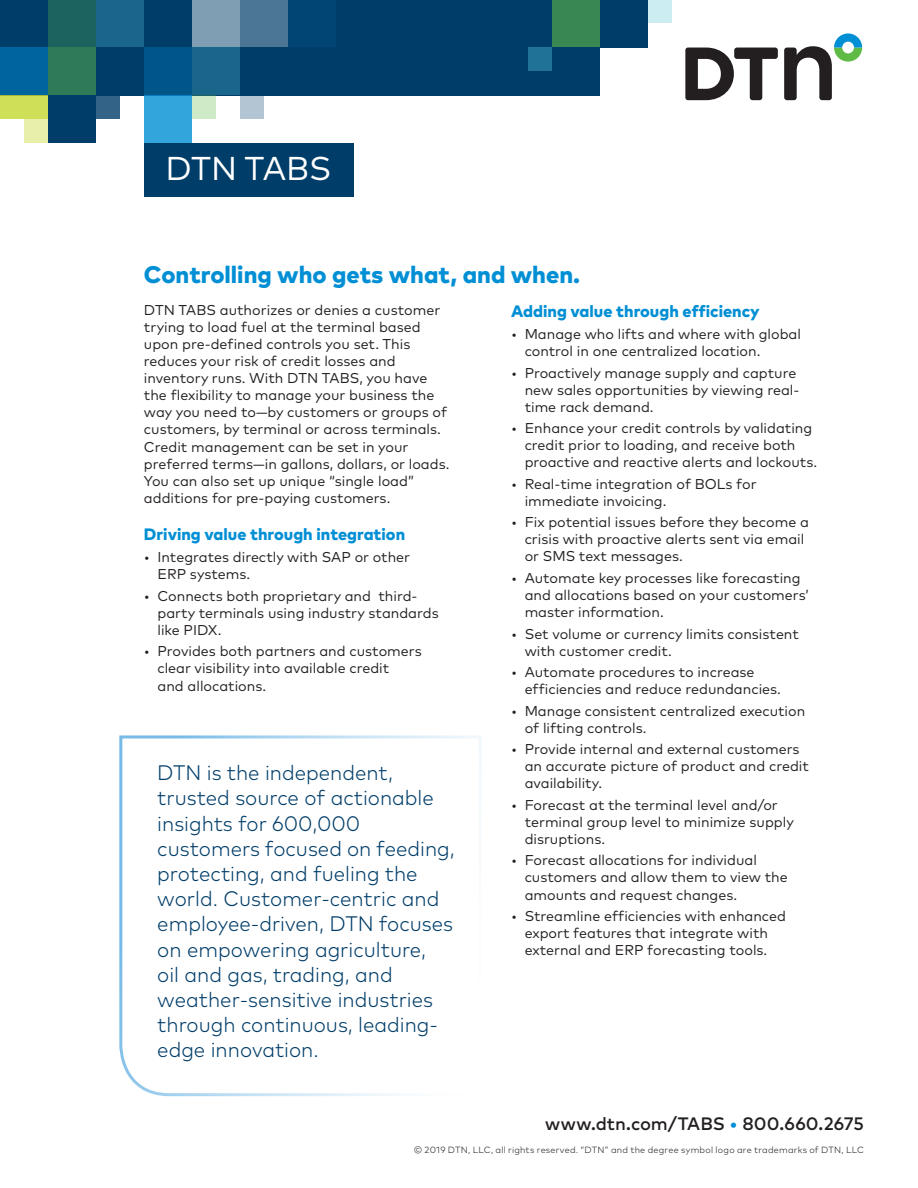
<style>
.page{position:relative;width:918px;height:1188px;background:#fff}
.page>*{position:absolute;margin:0;border:0;box-sizing:border-box;transform-origin:0 0}
.Product_Left{font:33px "Mark Pro";color:#fff}
.t1{font:800 24px "Mark Pro";color:#008fd5}
.Quote_Callout{font:300 21px/25.2px "Mark Pro";color:#003d69}
.t2{font:500 18px "Mark Pro";color:#231f20}
.Subhead{font:800 16.5px "Mark Pro";color:#008fd5}
.Body{font:14.25px/17.1px "Mark Pro";color:#231f20}
.Copyright{font:300 9px "Mark Pro";letter-spacing:.025em;color:#231f20}
.s1{color:#008fd5}
</style>
<div class="page">
<svg style="left:685px;top:48px;width:93px;height:52px"></svg>
<svg style="left:784px;top:33px;width:78px;height:67px"></svg>
<div style="left:0;top:0;width:600px;height:95px;background:#003d69"></div>
<div style="left:192px;top:0;width:48px;height:47px;background:#7f9db3"></div>
<div style="left:240px;top:0;width:48px;height:47px;background:#4c7695"></div>
<div style="left:600px;top:0;width:48px;height:47px;background:#003d69"></div>
<div style="left:0;top:47px;width:48px;height:48px;background:#00659e"></div>
<div style="left:96px;top:0;width:48px;height:47px;background:#19668a"></div>
<div style="left:24px;top:95px;width:24px;height:24px;background:#cfdf57"></div>
<div style="left:24px;top:119px;width:24px;height:24px;background:#e7efab"></div>
<div style="left:528px;top:47px;width:24px;height:24px;background:#217395"></div>
<div style="left:240px;top:95px;width:24px;height:24px;background:#b3c5d2"></div>
<div style="left:192px;top:95px;width:24px;height:24px;background:#cfeac7"></div>
<div style="left:96px;top:95px;width:24px;height:24px;background:#336387"></div>
<div style="left:0;top:95px;width:24px;height:24px;background:#cfdf57"></div>
<div style="left:192px;top:47px;width:48px;height:48px;background:#19668a"></div>
<div style="left:288px;top:0;width:48px;height:47px;background:#004573"></div>
<div style="left:144px;top:47px;width:48px;height:48px;background:#005589"></div>
<div style="left:144px;top:95px;width:48px;height:48px;background:#33a5dd"></div>
<div style="left:48px;top:0;width:48px;height:47px;background:#1c625e"></div>
<div style="left:552px;top:0;width:48px;height:47px;background:#398854"></div>
<div style="left:48px;top:47px;width:48px;height:48px;background:#2f7b57"></div>
<div style="left:48px;top:95px;width:48px;height:48px;background:#003d69"></div>
<div style="left:648px;top:0;width:24px;height:23px;background:#cceef3"></div>
<svg style="left:119px;top:735px;width:362px;height:362px"></svg>
<div style="left:144px;top:143px;width:209px;height:54px;background:#003d69"></div>
<p class="Product_Left" style="left:166px;top:144px;width:167px">DTN TABS</p>
<p class="t1" style="left:144px;top:256px;width:438px">Controlling who gets what, and when.</p>
<p class="Body" style="left:144px;top:300px;width:307px">DTN TABS authorizes or denies a customer trying to load fuel at the terminal based upon pre‑defined controls you set. This reduces your risk of credit losses and inventory runs. With DTN TABS, you have the flexibility to manage your business the way you need to—by customers or groups of customers, by terminal or across terminals.<br>Credit management can be set in your preferred terms—in gallons, dollars, or loads.<br>You can also set up unique “single load” additions for pre-paying customers.</p>
<p class="Subhead" style="left:144px;top:521px;width:263px">Driving value through integration</p>
<p class="Body" style="left:157px;top:548px;width:254px;text-indent:-14px">• Integrates directly with SAP or other<br>ERP systems.</p>
<p class="Body" style="left:157px;top:586px;width:283px;text-indent:-14px">• Connects both proprietary and third&shy;party terminals using industry standards like PIDX.</p>
<p class="Body" style="left:157px;top:642px;width:266px;text-indent:-14px">• Provides both partners and customers clear visibility into available credit<br>and allocations.</p>
<p class="Quote_Callout" style="left:157px;top:758px;width:299px">DTN is the independent, trusted source of actionable insights for 600,000 customers focused on feeding, protecting, and fueling the world. Customer-centric and employee-driven, DTN focuses on empowering agriculture,<br>oil and gas, trading, and weather-sensitive industries through continuous, leading&shy;edge innovation.</p>
<p class="Subhead" style="left:511px;top:298px;width:250px">Adding value through efficiency</p>
<p class="Body" style="left:525px;top:324px;width:278px;text-indent:-14px">• Manage who lifts and where with global control in one centralized location.</p>
<p class="Body" style="left:525px;top:363px;width:276px;text-indent:-14px">• Proactively manage supply and capture new sales opportunities by viewing real&shy;time rack demand.</p>
<p class="Body" style="left:525px;top:418px;width:294px;text-indent:-14px">• Enhance your credit controls by validating credit prior to loading, and receive both proactive and reactive alerts and lockouts.</p>
<p class="Body" style="left:525px;top:474px;width:233px;text-indent:-14px">• Real-time integration of BOLs for immediate invoicing.</p>
<p class="Body" style="left:525px;top:513px;width:286px;text-indent:-14px">• Fix potential issues before they become a crisis with proactive alerts sent via email or SMS text messages.</p>
<p class="Body" style="left:525px;top:568px;width:286px;text-indent:-14px">• Automate key processes like forecasting and allocations based on your customers’ master information.</p>
<p class="Body" style="left:525px;top:624px;width:276px;text-indent:-14px">• Set volume or currency limits consistent with customer credit.</p>
<p class="Body" style="left:525px;top:662px;width:258px;text-indent:-14px">• Automate procedures to increase efficiencies and reduce redundancies.</p>
<p class="Body" style="left:525px;top:701px;width:282px;text-indent:-14px">• Manage consistent centralized execution of lifting controls.</p>
<p class="Body" style="left:525px;top:739px;width:286px;text-indent:-14px">• Provide internal and external customers an accurate picture of product and credit availability.</p>
<p class="Body" style="left:525px;top:795px;width:271px;text-indent:-14px">• Forecast at the terminal level and/or terminal group level to minimize supply disruptions.</p>
<p class="Body" style="left:525px;top:851px;width:265px;text-indent:-14px">• Forecast allocations for individual customers and allow them to view the amounts and request changes.</p>
<p class="Body" style="left:511px;top:906px;width:276px;text-align:center">• Streamline efficiencies with enhanced export features that integrate with external and ERP forecasting tools.</p>
<p class="t2" style="left:545px;top:1110px;width:320px">www.dtn.com/TABS <span class="s1">•</span> 800.660.2675</p>
<p class="Copyright" style="left:414px;top:1144px;width:452px">© 2019 DTN, LLC, all rights reserved. “DTN” and the degree symbol logo are trademarks of DTN, LLC</p>
</div>
